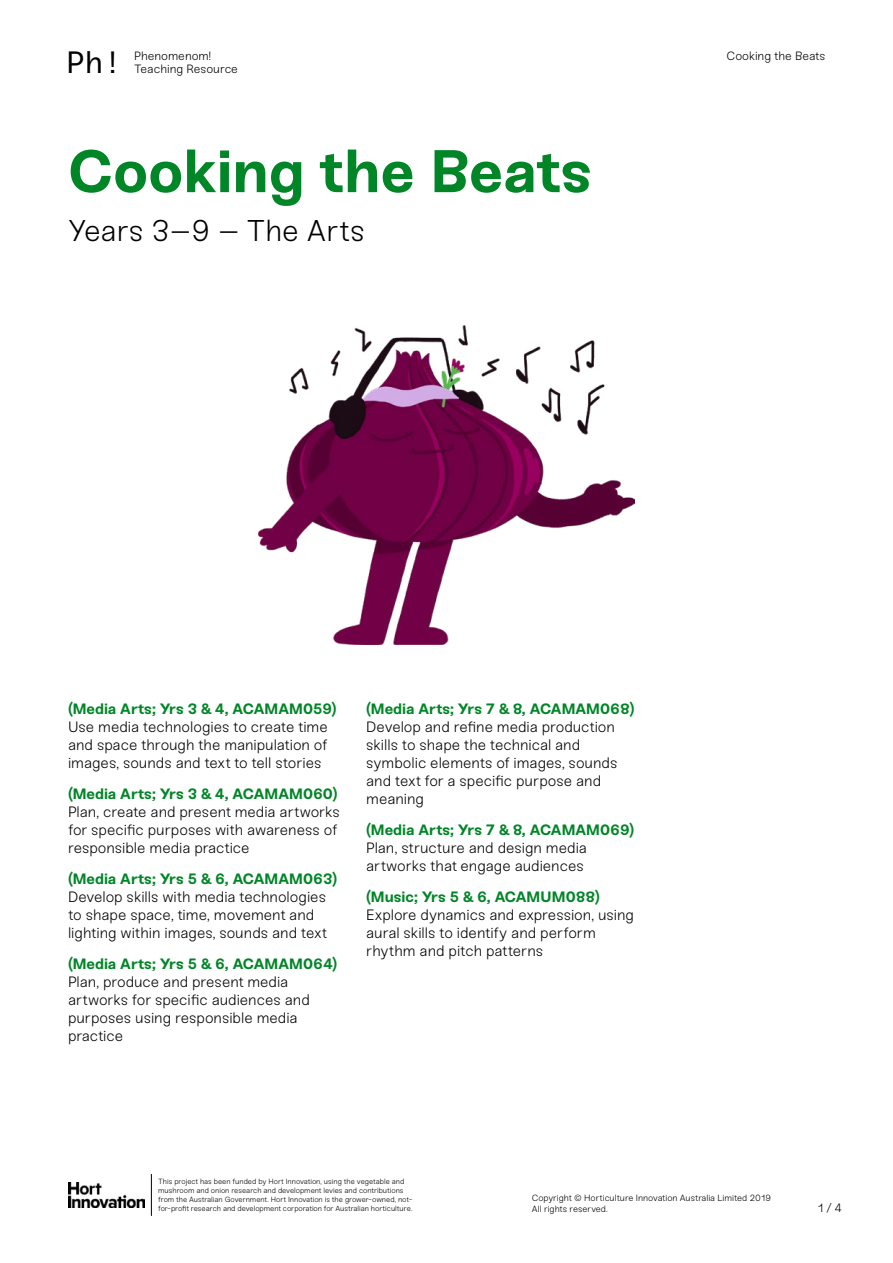
<style>
.page{position:relative;width:893px;height:1263px;background:#fff}
.page>*{position:absolute;margin:0;border:0;box-sizing:border-box;transform-origin:0 0}
.t1{font:700 60px "Sneak";color:#008527}
.t2{font:30.75px "Sneak Mono";color:#000}
.t3{font:300 30px "Sneak";color:#000}
.t4{font:300 15px/18px "Sneak";color:#000}
.t5{font:700 15px "Sneak";letter-spacing:.005em;color:#008527}
.t6{font:300 12px "Sneak";color:#000}
.t7{font:300 9px/10.8px "Sneak";letter-spacing:-.005em;color:#000}
.t8{font:300 7.5px/9px "Sneak";letter-spacing:-.005em;color:#000}
</style>
<div class="page">
<img style="left:258px;top:325px;width:377px;height:320px">
<img style="left:68px;top:1183px;width:76px;height:24px">
<hr style="left:151px;top:1174px;width:1px;height:42px;background:#000">
<h2 class="t2" style="left:66px;top:44px;width:57px">Ph!</h2>
<p class="t6" style="left:134px;top:48px;width:78px">Phenomenom!</p>
<p class="t6" style="left:727px;top:48px;width:100px">Cooking the Beats</p>
<p class="t6" style="left:134px;top:62px;width:105px">Teaching Resource</p>
<h1 class="t1" style="left:68px;top:134px;width:525px">Cooking the Beats</h1>
<h3 class="t3" style="left:68px;top:213px;width:298px">Years 3–9 – The Arts</h3>
<p class="t5" style="left:68px;top:700px;width:270px">(Media Arts; Yrs 3 &amp; 4, ACAMAM059)</p>
<p class="t4" style="left:68px;top:718px;width:261px;text-align:justify">Use media technologies to create time and space through the manipulation of images, sounds and text to tell stories</p>
<p class="t5" style="left:68px;top:784px;width:271px">(Media Arts; Yrs 3 &amp; 4, ACAMAM060)</p>
<p class="t4" style="left:68px;top:803px;width:273px">Plan, create and present media artworks for specific purposes with awareness of responsible media practice</p>
<p class="t5" style="left:68px;top:869px;width:271px">(Media Arts; Yrs 5 &amp; 6, ACAMAM063)</p>
<p class="t4" style="left:68px;top:888px;width:261px">Develop skills with media technologies to shape space, time, movement and lighting within images, sounds and text</p>
<p class="t5" style="left:68px;top:954px;width:271px">(Media Arts; Yrs 5 &amp; 6, ACAMAM064)</p>
<p class="t4" style="left:68px;top:972px;width:243px">Plan, produce and present media artworks for specific audiences and purposes using responsible media practice</p>
<p class="t5" style="left:366px;top:700px;width:270px">(Media Arts; Yrs 7 &amp; 8, ACAMAM068)</p>
<p class="t4" style="left:366px;top:718px;width:253px">Develop and refine media production skills to shape the technical and symbolic elements of images, sounds and text for a specific purpose and meaning</p>
<p class="t5" style="left:366px;top:820px;width:269px">(Media Arts; Yrs 7 &amp; 8, ACAMAM069)</p>
<p class="t4" style="left:366px;top:839px;width:222px">Plan, structure and design media artworks that engage audiences</p>
<p class="t5" style="left:366px;top:887px;width:235px">(Music; Yrs 5 &amp; 6, ACAMUM088)</p>
<p class="t4" style="left:366px;top:906px;width:269px">Explore dynamics and expression, using aural skills to identify and perform rhythm and pitch patterns</p>
<p class="t8" style="left:158px;top:1177px;width:256px">This project has been funded by Hort Innovation, using the vegetable and mushroom and onion research and development levies and contributions from the Australian Government. Hort Innovation is the grower-owned, not&shy;for-profit research and development corporation for Australian horticulture.</p>
<p class="t7" style="left:532px;top:1193px;width:241px">Copyright © Horticulture Innovation Australia Limited 2019<br>All rights reserved.</p>
<p class="t6" style="left:818px;top:1201px;width:26px">1 / 4</p>
</div>
